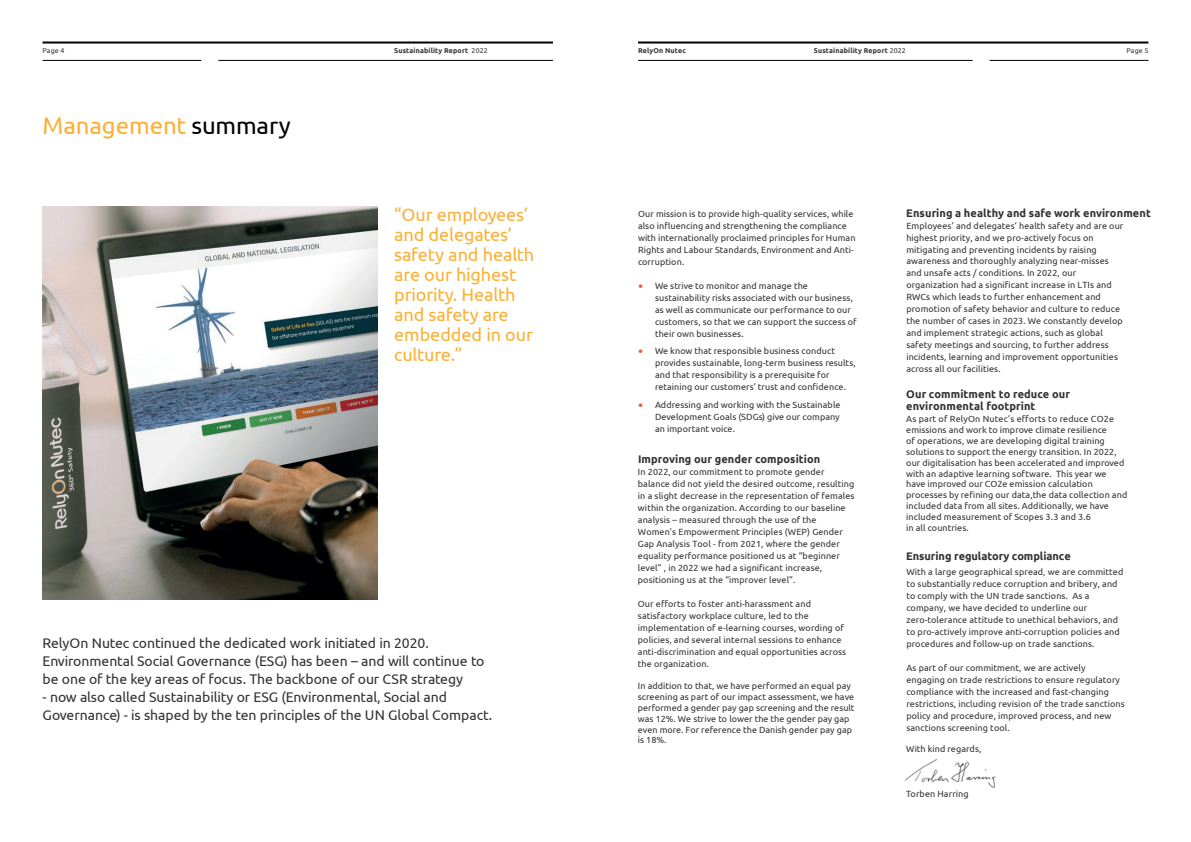
<style>
.page{position:relative;width:1191px;height:842px;background:#fff}
.page>*{position:absolute;margin:0;border:0;box-sizing:border-box;transform-origin:0 0}
.t1{font:24px "Ubuntu";letter-spacing:-.005em;color:#fbb035}
.t2{font:18px/20px "Ubuntu";letter-spacing:-.005em;color:#fbb035}
.t3{font:14px/18px "Ubuntu";letter-spacing:-.005em;color:#343231}
.t4{font:700 11px/12px "Ubuntu";letter-spacing:.005em;color:#343231}
.t5{font:9px/12px "Ubuntu";letter-spacing:.01em;color:#343231}
.t6{font:700 7px "Ubuntu";letter-spacing:.025em;color:#343231}
.t7{font:7px "Ubuntu";letter-spacing:.02em;color:#343231}
.s1{font-weight:400}
.s2{color:#000001}
.s3{font-size:14px;color:#f05745}
</style>
<div class="page">
<hr style="left:43px;top:42px;width:510px;height:2px;background:#000001">
<hr style="left:638px;top:42px;width:510px;height:2px;background:#000001">
<hr style="left:638px;top:60px;width:334px;height:1px;background:#000001">
<hr style="left:989px;top:60px;width:159px;height:1px;background:#000001">
<hr style="left:43px;top:60px;width:158px;height:1px;background:#000001">
<hr style="left:218px;top:60px;width:335px;height:1px;background:#000001">
<img style="left:43px;top:207px;width:334px;height:392px">
<img style="left:904px;top:759px;width:92px;height:29px">
<p class="t7" style="left:43px;top:47px;width:23px">Page 4</p>
<p class="t6" style="left:394px;top:47px;width:95px">Sustainability Report <span class="s1">2022</span></p>
<p class="t6" style="left:638px;top:47px;width:49px">RelyOn Nutec</p>
<p class="t6" style="left:814px;top:47px;width:94px">Sustainability Report <span class="s1">2022</span></p>
<p class="t7" style="left:1126px;top:47px;width:23px">Page 5</p>
<h1 class="t1" style="left:43px;top:111px;width:250px">Management <span class="s2">summary</span></h1>
<h2 class="t2" style="left:394px;top:204px;width:141px">“Our employees’ and delegates’ safety and health are our highest priority. Health and safety are embedded in our culture.”</h2>
<h3 class="t3" style="left:43px;top:633px;width:443px">RelyOn Nutec continued the dedicated work initiated in 2020.<br>Environmental Social Governance (ESG) has been – and will continue to be one of the key areas of focus. The backbone of our CSR strategy</h3>
<h3 class="t3" style="left:43px;top:687px;width:451px">- now also called Sustainability or ESG (Environmental, Social and<br>Governance) - is shaped by the ten principles of the UN Global Compact.</h3>
<p class="t5" style="left:638px;top:207px;width:219px">Our mission is to provide high-quality services, while also influencing and strengthening the compliance with internationally proclaimed principles for Human Rights and Labour Standards, Environment and Anti&shy;corruption.</p>
<p class="t5" style="left:655px;top:279px;width:203px;text-indent:-17px"><span class="s3">•</span> We strive to monitor and manage the sustainability risks associated with our business, as well as communicate our performance to our customers, so that we can support the success of their own businesses.</p>
<p class="t5" style="left:655px;top:345px;width:202px;text-indent:-17px"><span class="s3">•</span> We know that responsible business conduct provides sustainable, long-term business results, and that responsibility is a prerequisite for retaining our customers’ trust and confidence.</p>
<p class="t5" style="left:655px;top:398px;width:187px;text-align:justify;text-indent:-17px"><span class="s3">•</span> Addressing and working with the Sustainable Development Goals (SDGs) give our company an important voice.</p>
<p class="t4" style="left:638px;top:452px;width:184px">Improving our gender composition</p>
<p class="t5" style="left:638px;top:465px;width:218px">In 2022, our commitment to promote gender balance did not yield the desired outcome, resulting in a slight decrease in the representation of females within the organization. According to our baseline analysis – measured through the use of the Women’s Empowerment Principles (WEP) Gender Gap Analysis Tool - from 2021, where the gender equality performance positioned us at “beginner level” , in 2022 we had a significant increase, positioning us at the “improver level”.</p>
<p class="t5" style="left:638px;top:597px;width:210px">Our efforts to foster anti-harassment and satisfactory workplace culture, led to the implementation of e-learning courses, wording of policies, and several internal sessions to enhance anti-discrimination and equal opportunities across the organization.</p>
<p class="t5" style="left:638px;top:680px;width:218px;line-height:10.8px">In addition to that, we have performed an equal pay screening as part of our impact assessment, we have performed a gender pay gap screening and the result was 12%. We strive to lower the the gender pay gap even more. For reference the Danish gender pay gap is 18%.</p>
<p class="t4" style="left:906px;top:206px;width:246px">Ensuring a healthy and safe work environment</p>
<p class="t5" style="left:906px;top:219px;width:219px">Employees’ and delegates’ health safety and are our highest priority, and we pro-actively focus on mitigating and preventing incidents by raising awareness and thoroughly analyzing near-misses and unsafe acts / conditions. In 2022, our organization had a significant increase in LTIs and RWCs which leads to further enhancement and promotion of safety behavior and culture to reduce the number of cases in 2023. We constantly develop and implement strategic actions, such as global safety meetings and sourcing, to further address incidents, learning and improvement opportunities across all our facilities.</p>
<p class="t4" style="left:906px;top:388px;width:165px">Our commitment to reduce our environmental footprint</p>
<p class="t5" style="left:906px;top:413px;width:223px;line-height:10.9px">As part of RelyOn Nutec’s efforts to reduce CO2e emissions and work to improve climate resilience<br>of operations, we are developing digital training solutions to support the energy transition. In 2022, our digitalisation has been accelerated and improved with an adaptive learning software. This year we have improved our CO2e emission calculation processes by refining our data,the data collection and included data from all sites. Additionally, we have included measurement of Scopes 3.3 and 3.6<br>in all countries.</p>
<p class="t4" style="left:906px;top:550px;width:166px">Ensuring regulatory compliance</p>
<p class="t5" style="left:906px;top:565px;width:218px">With a large geographical spread, we are committed to substantially reduce corruption and bribery, and to comply with the UN trade sanctions. As a company, we have decided to underline our zero-tolerance attitude to unethical behaviors, and to pro-actively improve anti-corruption policies and procedures and follow-up on trade sanctions.</p>
<p class="t5" style="left:906px;top:661px;width:220px">As part of our commitment, we are actively engaging on trade restrictions to ensure regulatory compliance with the increased and fast-changing restrictions, including revision of the trade sanctions policy and procedure, improved process, and new sanctions screening tool.</p>
<p class="t5" style="left:906px;top:743px;width:77px">With kind regards,</p>
<p class="t5" style="left:906px;top:788px;width:64px">Torben Harring</p>
</div>
